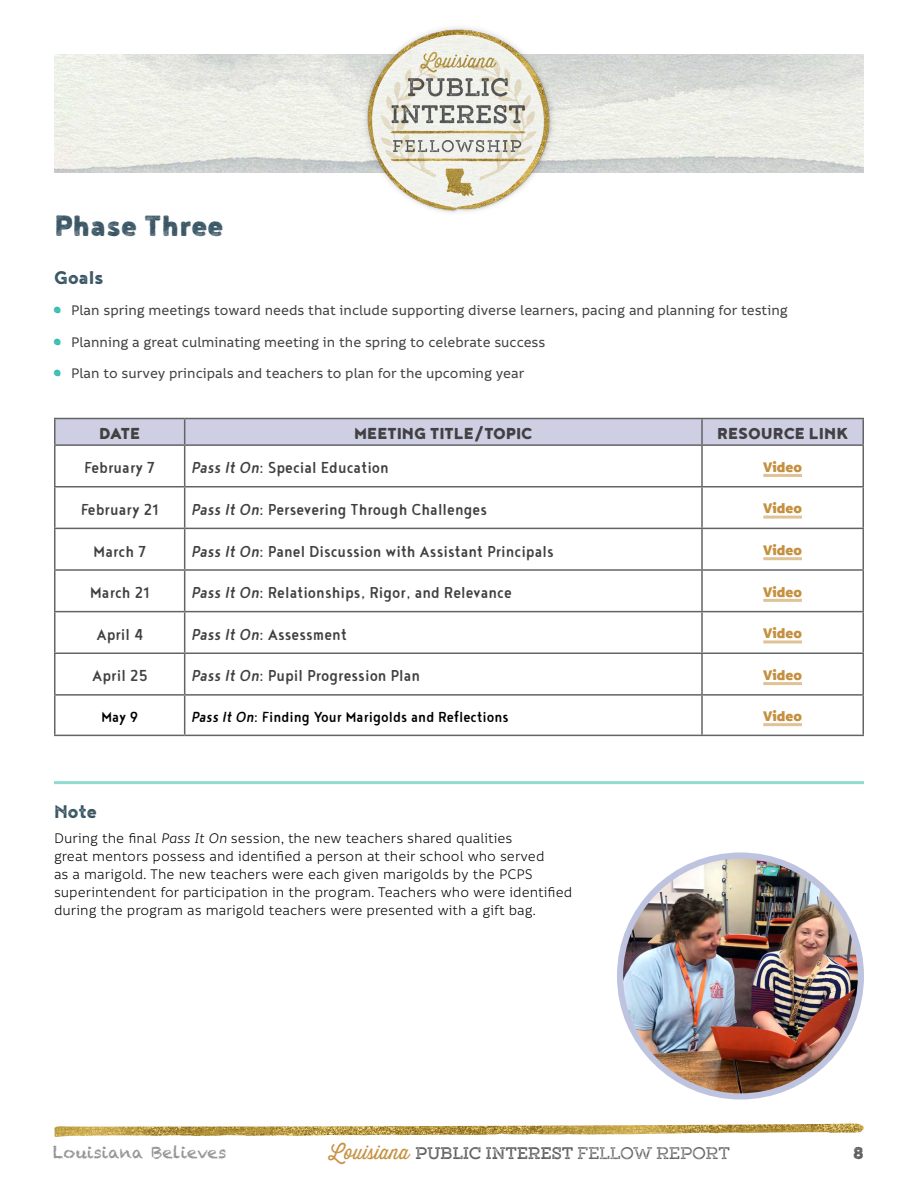
<style>
.page{position:relative;width:918px;height:1188px;background:#fff}
.page>*{position:absolute;margin:0;border:0;box-sizing:border-box;transform-origin:0 0}
.Heading{font:36px "Noyh A Bistro Smoke";color:#385463}
.Heading-2{font:22.5px "Noyh A Cafe Press 1";color:#385463}
.t1{font:21px "Noyh A Bistro Smoke";color:#58595b}
.t2{font:19.5px "Noyh A Text 2";color:#414042}
.t3{font:19.5px "Noyh A Bistro";color:#414042}
.t4{font:18px "Noyh A Text 2";color:#000}
.t5{font:16.5px "Chalkduster";color:#939598}
.t6{font:15px/18px "Informative";color:#000}
.t7{font:500 15px "Informative";color:#414042}
.t8{font:700 15px "Gist X Upr";letter-spacing:.025em;color:#58595b}
.t9{font:900 15px "Informative";color:#c59040}
.s1{font-family:"Le Osler Stamp";font-weight:400;font-size:24px;color:#36bdaf}
.s2{font-style:italic}
.s3{font-family:"Thirsty Rough Lt One";font-weight:400;font-size:19.5px;color:#c59040}
.s4{font-family:"Gist X Upr Reg";font-weight:400}
</style>
<div class="page">
<img style="left:358px;top:1123px;width:506px;height:12px">
<img style="left:55px;top:1126px;width:303px;height:11px">
<img style="left:54px;top:54px;width:810px;height:119px">
<div style="left:360px;top:22px;width:197px;height:195px;background:#000;opacity:.2"></div>
<img style="left:366px;top:28px;width:186px;height:184px">
<hr style="left:54px;top:781px;width:810px;height:3px;background:#90dbd2">
<hr style="left:54px;top:446px;width:2px;height:40px;background:#636466">
<hr style="left:184px;top:446px;width:1px;height:40px;background:#636466">
<hr style="left:701px;top:446px;width:2px;height:40px;background:#636466">
<hr style="left:862px;top:446px;width:2px;height:40px;background:#636466">
<hr style="left:54px;top:486px;width:131px;height:2px;background:#636466">
<hr style="left:54px;top:488px;width:2px;height:40px;background:#636466">
<hr style="left:185px;top:486px;width:517px;height:2px;background:#636466">
<hr style="left:184px;top:488px;width:1px;height:40px;background:#636466">
<hr style="left:702px;top:486px;width:162px;height:2px;background:#636466">
<hr style="left:701px;top:488px;width:2px;height:40px;background:#636466">
<hr style="left:862px;top:488px;width:2px;height:40px;background:#636466">
<hr style="left:54px;top:528px;width:131px;height:1px;background:#636466">
<hr style="left:54px;top:529px;width:2px;height:40px;background:#636466">
<hr style="left:185px;top:528px;width:517px;height:1px;background:#636466">
<hr style="left:184px;top:529px;width:1px;height:40px;background:#636466">
<hr style="left:702px;top:528px;width:162px;height:1px;background:#636466">
<hr style="left:701px;top:529px;width:2px;height:40px;background:#636466">
<hr style="left:862px;top:529px;width:2px;height:40px;background:#636466">
<hr style="left:54px;top:569px;width:131px;height:2px;background:#636466">
<hr style="left:54px;top:571px;width:2px;height:40px;background:#636466">
<hr style="left:185px;top:569px;width:517px;height:2px;background:#636466">
<hr style="left:184px;top:571px;width:1px;height:40px;background:#636466">
<hr style="left:702px;top:569px;width:162px;height:2px;background:#636466">
<hr style="left:701px;top:571px;width:2px;height:40px;background:#636466">
<hr style="left:862px;top:571px;width:2px;height:40px;background:#636466">
<hr style="left:54px;top:611px;width:131px;height:1px;background:#636466">
<hr style="left:54px;top:612px;width:2px;height:40px;background:#636466">
<hr style="left:185px;top:611px;width:517px;height:1px;background:#636466">
<hr style="left:184px;top:612px;width:1px;height:40px;background:#636466">
<hr style="left:702px;top:611px;width:162px;height:1px;background:#636466">
<hr style="left:701px;top:612px;width:2px;height:40px;background:#636466">
<hr style="left:862px;top:612px;width:2px;height:40px;background:#636466">
<hr style="left:54px;top:652px;width:131px;height:2px;background:#636466">
<hr style="left:54px;top:654px;width:2px;height:40px;background:#636466">
<hr style="left:185px;top:652px;width:517px;height:2px;background:#636466">
<hr style="left:184px;top:654px;width:1px;height:40px;background:#636466">
<hr style="left:702px;top:652px;width:162px;height:2px;background:#636466">
<hr style="left:701px;top:654px;width:2px;height:40px;background:#636466">
<hr style="left:862px;top:654px;width:2px;height:40px;background:#636466">
<hr style="left:54px;top:694px;width:131px;height:2px;background:#636466">
<hr style="left:54px;top:696px;width:2px;height:39px;background:#636466">
<hr style="left:185px;top:694px;width:517px;height:2px;background:#636466">
<hr style="left:184px;top:696px;width:1px;height:39px;background:#636466">
<hr style="left:702px;top:694px;width:162px;height:2px;background:#636466">
<hr style="left:701px;top:696px;width:2px;height:39px;background:#636466">
<hr style="left:862px;top:696px;width:2px;height:39px;background:#636466">
<hr style="left:54px;top:735px;width:131px;height:1px;background:#636466">
<hr style="left:185px;top:735px;width:517px;height:1px;background:#636466">
<hr style="left:702px;top:735px;width:162px;height:1px;background:#636466">
<hr style="left:54px;top:418px;width:131px;height:1px;background:#636466">
<hr style="left:54px;top:419px;width:2px;height:25px;background:#636466">
<hr style="left:54px;top:444px;width:131px;height:2px;background:#636466">
<svg style="left:55px;top:418px;width:807px;height:27px;background:#c9cadd"></svg>
<hr style="left:702px;top:418px;width:162px;height:1px;background:#636466">
<hr style="left:701px;top:419px;width:2px;height:25px;background:#636466">
<hr style="left:862px;top:419px;width:2px;height:25px;background:#636466">
<hr style="left:185px;top:444px;width:517px;height:2px;background:#636466">
<hr style="left:702px;top:444px;width:162px;height:2px;background:#636466">
<hr style="left:763px;top:474px;width:39px;height:3px;background:#dfc295">
<hr style="left:763px;top:516px;width:39px;height:3px;background:#dfc295">
<hr style="left:763px;top:557px;width:39px;height:3px;background:#dfc295">
<hr style="left:763px;top:599px;width:39px;height:3px;background:#dfc295">
<hr style="left:763px;top:640px;width:39px;height:3px;background:#dfc295">
<hr style="left:763px;top:682px;width:39px;height:3px;background:#dfc295">
<hr style="left:763px;top:723px;width:39px;height:3px;background:#dfc295">
<img style="left:620px;top:859px;width:238px;height:234px">
<div style="left:617px;top:852px;width:247px;height:248px;border:6px solid #bec3df;border-radius:50%"></div>
<p class="Heading" style="left:54px;top:204px;width:171px">Phase Three</p>
<p class="Heading-2" style="left:54px;top:264px;width:51px">Goals</p>
<p class="t7" style="left:54px;top:302px;width:735px"><span class="s1">•</span> Plan spring meetings toward needs that include supporting diverse learners, pacing and planning for testing</p>
<p class="t7" style="left:54px;top:334px;width:493px"><span class="s1">•</span> Planning a great culminating meeting in the spring to celebrate success</p>
<p class="t7" style="left:54px;top:365px;width:472px"><span class="s1">•</span> Plan to survey principals and teachers to plan for the upcoming year</p>
<p class="t3" style="left:99px;top:422px;width:42px">DATE</p>
<p class="t3" style="left:354px;top:422px;width:180px">MEETING TITLE/TOPIC</p>
<p class="t3" style="left:717px;top:422px;width:132px">RESOURCE LINK</p>
<p class="t2" style="left:84px;top:457px;width:72px">February 7</p>
<p class="t2" style="left:191px;top:457px;width:200px"><span class="s2">PassItOn</span>: Special Education</p>
<p class="t9" style="left:763px;top:458px;width:40px">Video</p>
<p class="t2" style="left:81px;top:498px;width:79px">February 21</p>
<p class="t2" style="left:191px;top:498px;width:298px"><span class="s2">PassItOn</span>: Persevering Through Challenges</p>
<p class="t9" style="left:763px;top:499px;width:40px">Video</p>
<p class="t2" style="left:93px;top:540px;width:55px">March 7</p>
<p class="t2" style="left:191px;top:540px;width:365px"><span class="s2">PassItOn</span>: Panel Discussion with Assistant Principals</p>
<p class="t9" style="left:763px;top:541px;width:40px">Video</p>
<p class="t2" style="left:90px;top:582px;width:61px">March 21</p>
<p class="t2" style="left:191px;top:582px;width:323px"><span class="s2">PassItOn</span>: Relationships, Rigor, and Relevance</p>
<p class="t9" style="left:763px;top:583px;width:40px">Video</p>
<p class="t2" style="left:96px;top:623px;width:48px">April 4</p>
<p class="t2" style="left:191px;top:623px;width:158px"><span class="s2">PassItOn</span>: Assessment</p>
<p class="t9" style="left:763px;top:624px;width:40px">Video</p>
<p class="t2" style="left:92px;top:665px;width:57px">April 25</p>
<p class="t2" style="left:191px;top:665px;width:231px"><span class="s2">PassItOn</span>: Pupil Progression Plan</p>
<p class="t9" style="left:763px;top:666px;width:40px">Video</p>
<p class="t4" style="left:101px;top:707px;width:39px">May 9</p>
<p class="t4" style="left:191px;top:707px;width:320px"><span class="s2">PassItOn</span>: Finding Your Marigolds and Reflections</p>
<p class="t9" style="left:763px;top:707px;width:40px">Video</p>
<p class="Heading-2" style="left:54px;top:798px;width:44px">Note</p>
<p class="t6" style="left:54px;top:829px;width:520px">During the final <span class="s2">Pass It On</span> session, the new teachers shared qualities<br>great mentors possess and identified a person at their school who served<br>as a marigold. The new teachers were each given marigolds by the PCPS superintendent for participation in the program. Teachers who were identified during the program as marigold teachers were presented with a gift bag.</p>
<p class="t5" style="left:53px;top:1143px;width:175px">Louisiana Believes</p>
<p class="t8" style="left:329px;top:1143px;width:402px"><span class="s3">Louisiana</span> PUBLIC INTEREST <span class="s4">FELLOW REPORT</span></p>
<h3 class="t1" style="left:853px;top:1140px;width:13px">8</h3>
</div>
